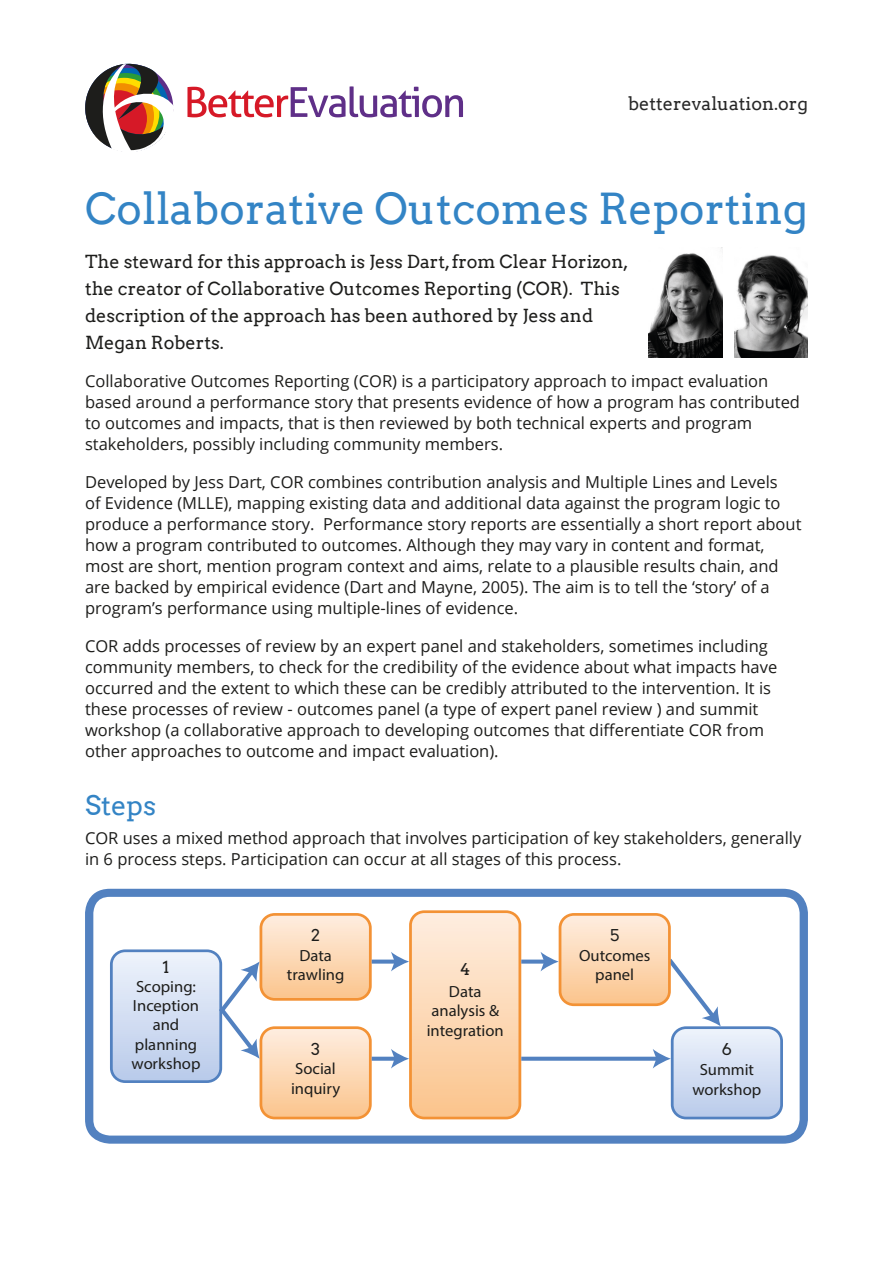
<style>
.page{position:relative;width:893px;height:1263px;background:#fff}
.page>*{position:absolute;margin:0;border:0;box-sizing:border-box;transform-origin:0 0}
.t1{font:42.75px "Arvo";color:#3384c5}
.t2{font:27px "Arvo";color:#3384c5}
.t3{font:18px/27px "Arvo";color:#1d1d1b}
.t4{font:18px "Arvo";color:#282828}
.t5{font:16.5px/21px "Open Sans";color:#1d1d1b}
.t6{font:16.2px/19.4px "Myriad Pro";color:#1d1d1b;text-align:center}
.t7{font:16.2px "Arvo";color:#1d1d1b}
</style>
<div class="page">
<svg style="left:187px;top:86px;width:276px;height:31px"></svg>
<svg style="left:85px;top:64px;width:89px;height:88px"></svg>
<img style="left:649px;top:247px;width:74px;height:111px">
<img style="left:734px;top:255px;width:74px;height:103px">
<svg style="left:85px;top:889px;width:723px;height:255px"></svg>
<svg style="left:110px;top:913px;width:262px;height:206px"></svg>
<div style="left:372px;top:959px;width:24px;height:5px;background:#5281c0"></div>
<svg style="left:372px;top:1057px;width:19px;height:4px"></svg>
<svg style="left:391px;top:910px;width:130px;height:209px;background:#fad9b8"></svg>
<div style="left:521px;top:959px;width:25px;height:5px;background:#5281c0"></div>
<svg style="left:521px;top:1057px;width:20px;height:4px"></svg>
<svg style="left:541px;top:913px;width:242px;height:206px"></svg>
<p class="t4" style="left:628px;top:92px;width:181px">betterevaluation.org</p>
<p class="t1" style="left:85px;top:183px;width:724px">Collaborative Outcomes Reporting</p>
<p class="t3" style="left:85px;top:248px;width:545px">The steward for this approach is Jess Dart, from Clear Horizon, the creator of Collaborative Outcomes Reporting (COR). This description of the approach has been authored by Jess and Megan Roberts.</p>
<p class="t5" style="left:85px;top:370px;width:716px">Collaborative Outcomes Reporting (COR) is a participatory approach to impact evaluation based around a performance story that presents evidence of how a program has contributed to outcomes and impacts, that is then reviewed by both technical experts and program stakeholders, possibly including community members.</p>
<p class="t5" style="left:85px;top:471px;width:718px">Developed by Jess Dart, COR combines contribution analysis and Multiple Lines and Levels<br>of Evidence (MLLE), mapping existing data and additional data against the program logic to produce a performance story. Performance story reports are essentially a short report about how a program contributed to outcomes. Although they may vary in content and format, most are short, mention program context and aims, relate to a plausible results chain, and are backed by empirical evidence (Dart and Mayne, 2005). The aim is to tell the ‘story’ of a program’s performance using multiple-lines of evidence.</p>
<p class="t5" style="left:85px;top:635px;width:694px">COR adds processes of review by an expert panel and stakeholders, sometimes including community members, to check for the credibility of the evidence about what impacts have occurred and the extent to which these can be credibly attributed to the intervention. It is these processes of review - outcomes panel (a type of expert panel review ) and summit workshop (a collaborative approach to developing outcomes that differentiate COR from other approaches to outcome and impact evaluation).</p>
<h2 class="t2" style="left:85px;top:789px;width:73px">Steps</h2>
<p class="t5" style="left:85px;top:827px;width:718px">COR uses a mixed method approach that involves participation of key stakeholders, generally in 6 process steps. Participation can occur at all stages of this process.</p>
<p class="t7" style="left:163px;top:958px;width:8px">1</p>
<p class="t6" style="left:132px;top:976px;width:70px">Scoping:<br>Inception and planning workshop</p>
<p class="t7" style="left:311px;top:926px;width:10px">2</p>
<p class="t7" style="left:610px;top:925px;width:11px">5</p>
<p class="t6" style="left:287px;top:945px;width:59px">Data trawling</p>
<p class="t6" style="left:579px;top:945px;width:73px">Outcomes panel</p>
<p class="t7" style="left:460px;top:960px;width:12px">4</p>
<p class="t7" style="left:311px;top:1039px;width:11px">3</p>
<p class="t6" style="left:291px;top:1059px;width:51px;text-align:left">Social inquiry</p>
<p class="t6" style="left:427px;top:981px;width:79px">Data analysis &amp; integration</p>
<p class="t7" style="left:722px;top:1039px;width:12px">6</p>
<p class="t6" style="left:692px;top:1060px;width:70px">Summit workshop</p>
</div>
